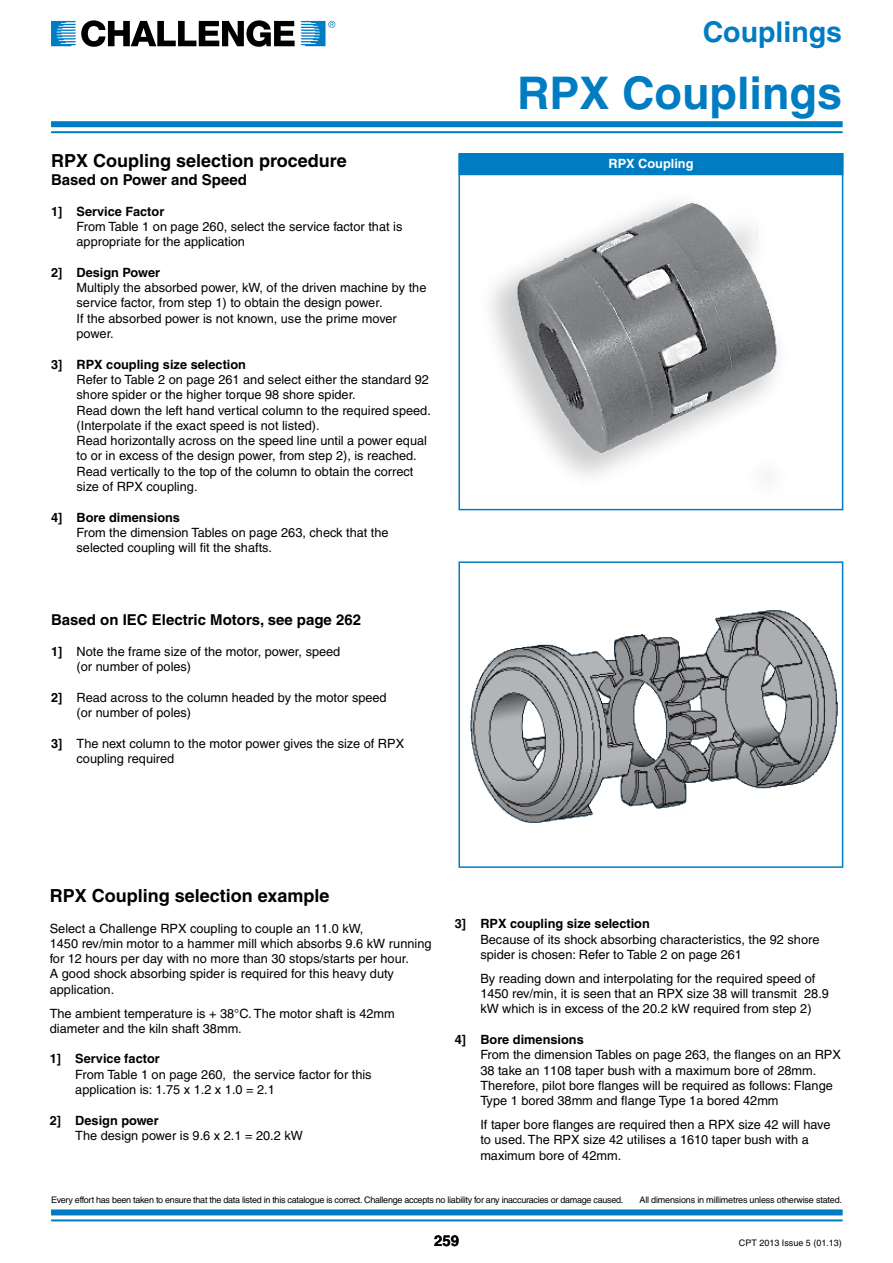
<style>
.page{position:relative;width:893px;height:1263px;background:#fff}
.page>*{position:absolute;margin:0;border:0;box-sizing:border-box;transform-origin:0 0}
.t1{font:700 45px "Helvetica";color:#007cc3}
.t2{font:700 28.5px "Helvetica";color:#007cc3}
.t3{font:700 18px "Helvetica";color:#000}
.t4{font:700 15px "Helvetica";color:#000}
.t5{font:12.75px/15.3px "Helvetica";color:#000}
.t6{font:700 12.75px "Helvetica";color:#fff}
.t7{font:9px "Helvetica";letter-spacing:-.03em;color:#000}
.t8{font:9px "Helvetica";color:#000}
.s1{font-weight:700}
</style>
<div class="page">
<div style="left:51px;top:121px;width:792px;height:6px;background:#007cc3"></div>
<hr style="left:51px;top:131px;width:792px;height:2px;background:#007cc3">
<div style="left:51px;top:1209px;width:792px;height:6px;background:#007cc3"></div>
<hr style="left:51px;top:1219px;width:792px;height:2px;background:#007cc3">
<svg style="left:51px;top:20px;width:284px;height:27px"></svg>
<img style="left:470px;top:610px;width:368px;height:213px">
<div style="left:458px;top:153px;width:385px;height:357px;border:2px solid #007cc3"></div>
<div style="left:459px;top:153px;width:384px;height:22px;background:#007cc3"></div>
<div style="left:476px;top:186px;width:319px;height:319px;background:#000;opacity:.2"></div>
<img style="left:513px;top:193px;width:268px;height:272px">
<div style="left:458px;top:561px;width:385px;height:307px;border:2px solid #007cc3"></div>
<p class="t2" style="left:703px;top:15px;width:141px">Couplings</p>
<p class="t1" style="left:517px;top:66px;width:327px">RPx Couplings</p>
<p class="t3" style="left:51px;top:150px;width:297px">RPX Coupling selection procedure</p>
<p class="t6" style="left:608px;top:156px;width:87px">RPX Coupling</p>
<p class="t4" style="left:51px;top:171px;width:197px">Based on Power and Speed</p>
<p class="t5" style="left:77px;top:203px;width:327px;text-indent:-26px"><span class="s1">1] Service Factor<br></span>From Table 1 on page 260, select the service factor that is appropriate for the application</p>
<p class="t5" style="left:77px;top:265px;width:351px;text-indent:-26px"><span class="s1">2] Design Power<br></span>Multiply the absorbed power, kW, of the driven machine by the service factor, from step 1) to obtain the design power.<br>If the absorbed power is not known, use the prime mover power.</p>
<p class="t5" style="left:77px;top:356px;width:356px;text-indent:-26px"><span class="s1">3] RPX coupling size selection<br></span>Refer to Table 2 on page 261 and select either the standard 92 shore spider or the higher torque 98 shore spider.<br>Read down the left hand vertical column to the required speed. (Interpolate if the exact speed is not listed).<br>Read horizontally across on the speed line until a power equal to or in excess of the design power, from step 2), is reached.<br>Read vertically to the top of the column to obtain the correct size of RPX coupling.</p>
<p class="t5" style="left:77px;top:509px;width:314px;text-indent:-26px"><span class="s1">4] Bore dimensions<br></span>From the dimension Tables on page 263, check that the selected coupling will fit the shafts.</p>
<p class="t4" style="left:51px;top:611px;width:312px">Based on IEC Electric Motors, see page 262</p>
<p class="t5" style="left:77px;top:644px;width:265px;text-indent:-26px"><span class="s1">1]</span> Note the frame size of the motor, power, speed (or number of poles)</p>
<p class="t5" style="left:77px;top:689px;width:312px;text-indent:-26px"><span class="s1">2]</span> Read across to the column headed by the motor speed (or number of poles)</p>
<p class="t5" style="left:77px;top:735px;width:329px;text-indent:-26px"><span class="s1">3]</span> The next column to the motor power gives the size of RPX coupling required</p>
<p class="t3" style="left:50px;top:885px;width:281px">RPX Coupling selection example</p>
<p class="t5" style="left:50px;top:920px;width:383px">Select a Challenge RPX coupling to couple an 11.0 kW,<br>1450 rev/min motor to a hammer mill which absorbs 9.6 kW running for 12 hours per day with no more than 30 stops/starts per hour.<br>A good shock absorbing spider is required for this heavy duty application.</p>
<p class="t5" style="left:50px;top:1005px;width:347px">The ambient temperature is + 38°C. The motor shaft is 42mm diameter and the kiln shaft 38mm.</p>
<p class="t5" style="left:75px;top:1051px;width:298px;text-indent:-26px"><span class="s1">1] Service factor<br></span>From Table 1 on page 260, the service factor for this application is: 1.75 x 1.2 x 1.0 = 2.1</p>
<p class="t5" style="left:75px;top:1112px;width:229px;text-indent:-26px"><span class="s1">2] Design power<br></span>The design power is 9.6 x 2.1 = 20.2 kW</p>
<p class="t5" style="left:480px;top:916px;width:341px;text-indent:-26px"><span class="s1">3] RPX coupling size selection<br></span>Because of its shock absorbing characteristics, the 92 shore spider is chosen: Refer to Table 2 on page 261</p>
<p class="t5" style="left:480px;top:971px;width:350px">By reading down and interpolating for the required speed of<br>1450 rev/min, it is seen that an RPX size 38 will transmit 28.9 kW which is in excess of the 20.2 kW required from step 2)</p>
<p class="t5" style="left:480px;top:1032px;width:362px;text-indent:-26px"><span class="s1">4] Bore dimensions<br></span>From the dimension Tables on page 263, the flanges on an RPX 38 take an 1108 taper bush with a maximum bore of 28mm.<br>Therefore, pilot bore flanges will be required as follows: Flange Type 1 bored 38mm and flange Type 1a bored 42mm</p>
<p class="t5" style="left:480px;top:1117px;width:352px">If taper bore flanges are required then a RPX size 42 will have to used. The RPX size 42 utilises a 1610 taper bush with a maximum bore of 42mm.</p>
<p class="t7" style="left:51px;top:1194px;width:574px">Every effort has been taken to ensure that the data listed in this catalogue is correct. Challenge accepts no liability for any inaccuracies or damage caused.</p>
<p class="t7" style="left:639px;top:1194px;width:204px">All dimensions in millimetres unless otherwise stated.</p>
<p class="t4" style="left:434px;top:1232px;width:27px">259</p>
<p class="t8" style="left:739px;top:1237px;width:105px">CPT 2013 Issue 5 (01.13)</p>
</div>
